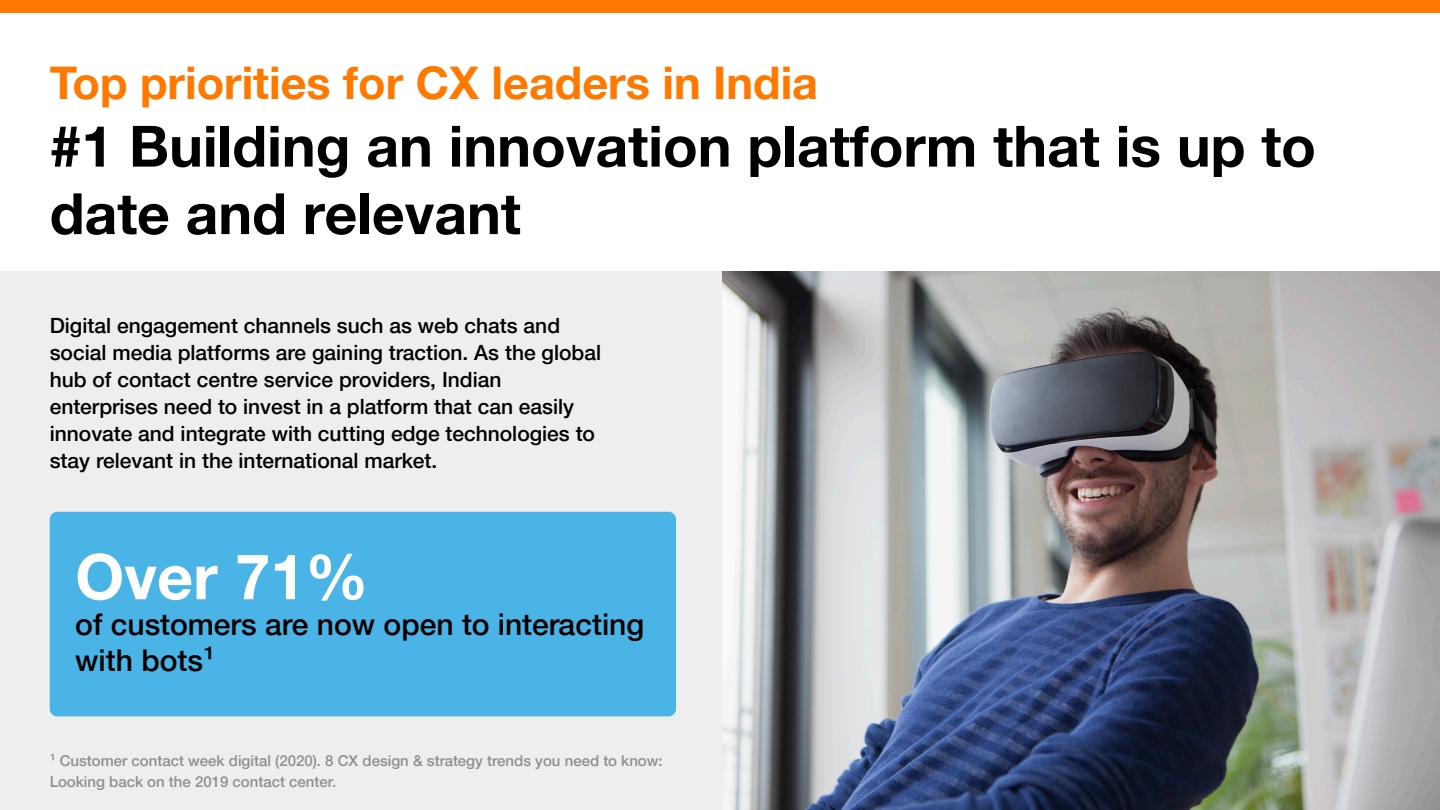
<style>
.page{position:relative;width:1440px;height:810px;background:#fff}
.page>*{position:absolute;margin:0;border:0;box-sizing:border-box;transform-origin:0 0}
.t1{font:700 63px "Helvetica Neue";color:#fff}
.t2{font:700 57px/67.5px "Helvetica Neue";color:#000}
.t3{font:700 45px "Helvetica Neue";color:#ff7900}
.t4{font:500 30px/36px "Helvetica Neue";color:#000}
.t5{font:500 21px/27px "Helvetica Neue";color:#000}
.t6{font:500 15px/21px "Helvetica Neue";color:#8f8f8f}
</style>
<div class="page">
<div style="left:0;top:272px;width:723px;height:538px;background:#eee"></div>
<div style="left:0;top:0;width:1440px;height:13px;background:#ff7900"></div>
<img style="left:723px;top:272px;width:717px;height:538px">
<div style="left:50px;top:512px;width:626px;height:204px;background:#4bb4e6;border-radius:8px"></div>
<h3 class="t3" style="left:50px;top:55px;width:770px">Top priorities for CX leaders in India</h3>
<h2 class="t2" style="left:50px;top:112px;width:1268px">#1 Building an innovation platform that is up to date and relevant</h2>
<p class="t5" style="left:50px;top:312px;width:553px">Digital engagement channels such as web chats and social media platforms are gaining traction. As the global hub of contact centre service providers, Indian enterprises need to invest in a platform that can easily innovate and integrate with cutting edge technologies to stay relevant in the international market.</p>
<h1 class="t1" style="left:75px;top:538px;width:295px">Over 71%</h1>
<h3 class="t4" style="left:75px;top:607px;width:571px">of customers are now open to interacting with bots¹</h3>
<p class="t6" style="left:50px;top:750px;width:614px">¹ Customer contact week digital (2020). 8 CX design &amp; strategy trends you need to know:<br>Looking back on the 2019 contact center.</p>
</div>
